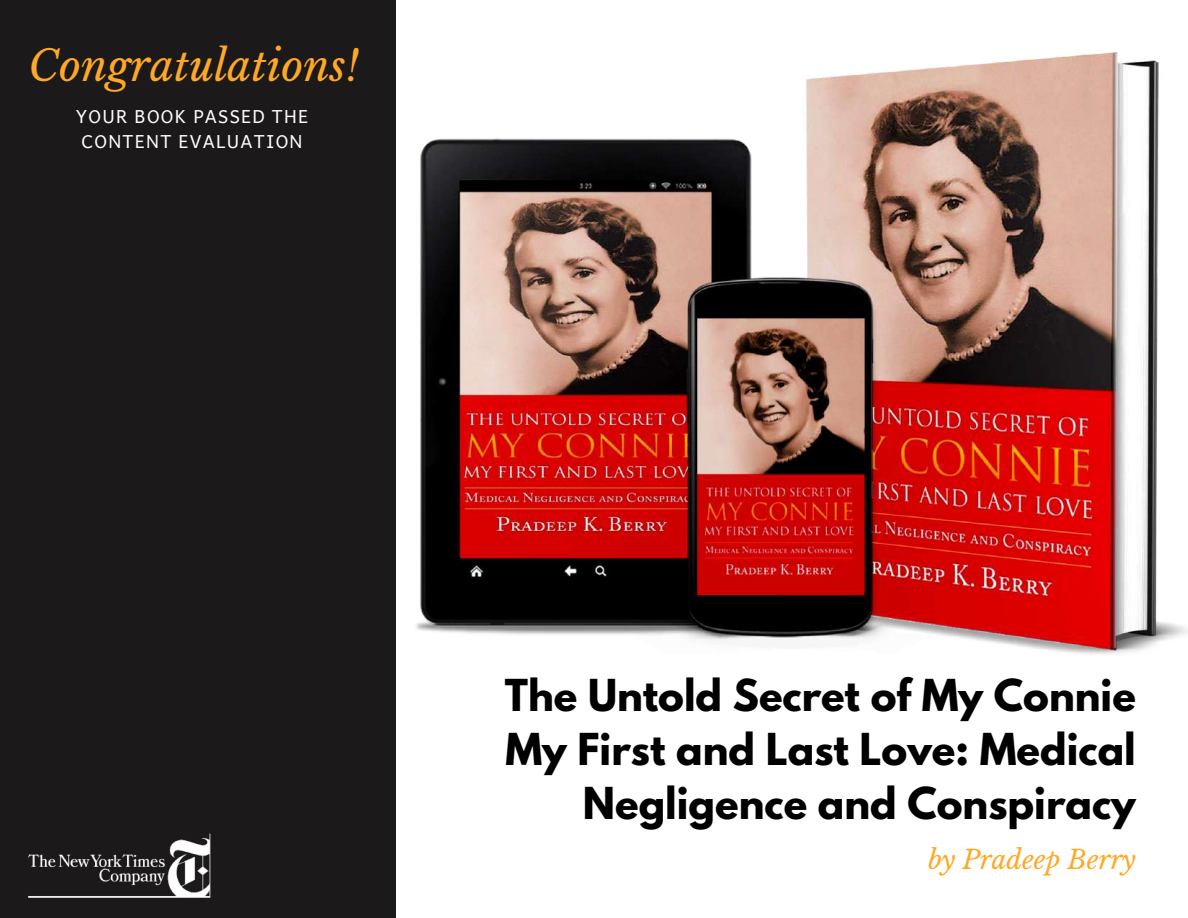
<style>
.page{position:relative;width:1188px;height:918px;background:#fff}
.page>*{position:absolute;margin:0;border:0;box-sizing:border-box;transform-origin:0 0}
.t1{font:italic 42px "Libre Baskerville";color:#ffa825}
.t2{font:700 39px/54px "League Spartan";color:#000;text-align:right}
.t3{font:italic 25.95px "Libre Baskerville";color:#ffa825}
.t4{font:18px/24.8px "Andika";letter-spacing:.06em;color:#fff;text-align:center}
</style>
<div class="page">
<div style="left:0;top:0;width:395px;height:918px;background:#1b1919"></div>
<img style="left:28px;top:833px;width:183px;height:65px">
<img style="left:415px;top:52px;width:773px;height:602px">
<p class="t1" style="left:28px;top:40px;width:332px">Congratulations!</p>
<p class="t4" style="left:76px;top:103px;width:234px">YOUR BOOK PASSED THE<br>CONTENT EVALUATION</p>
<p class="t2" style="left:505px;top:673px;width:632px">The Untold Secret of My Connie<br>My First and Last Love: Medical<br>Negligence and Conspiracy</p>
<p class="t3" style="left:928px;top:844px;width:209px">by Pradeep Berry</p>
</div>
